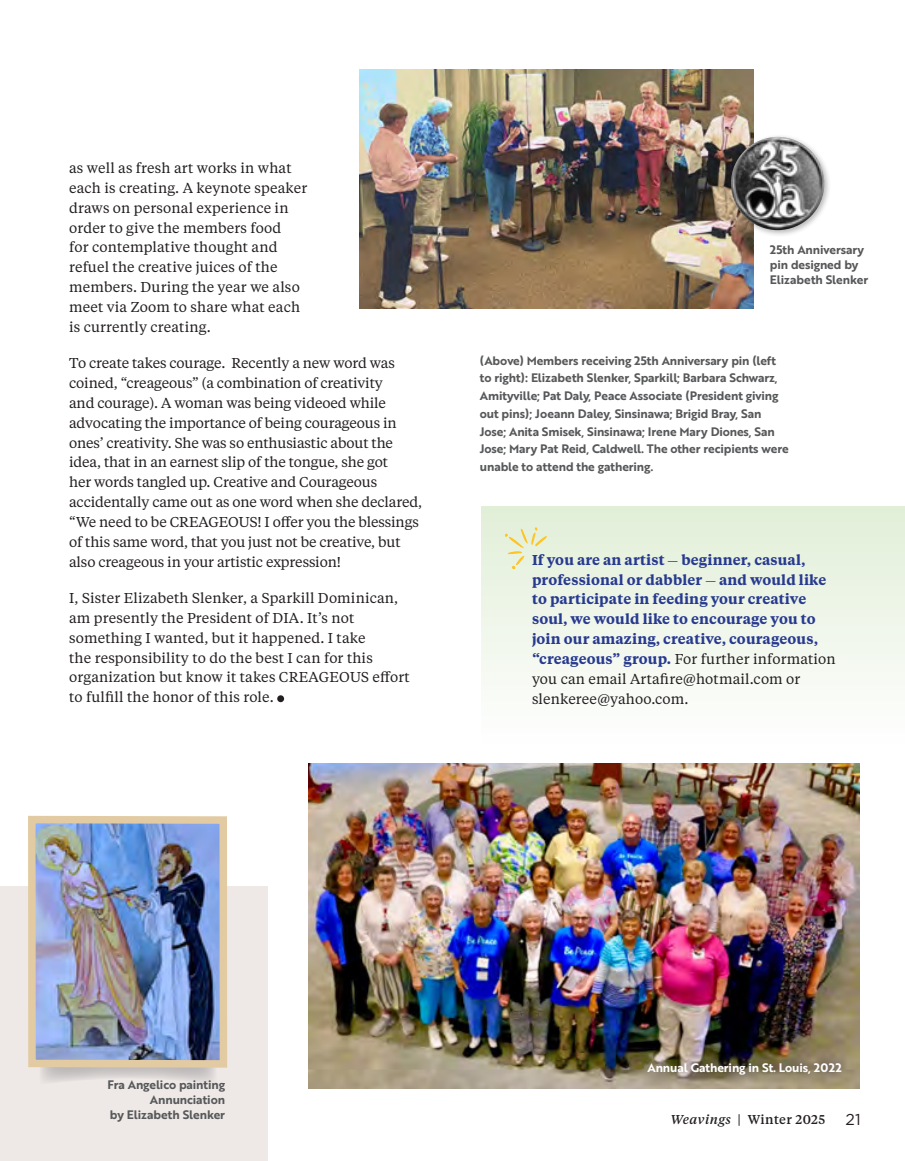
<style>
.page{position:relative;width:905px;height:1161px;background:#fff}
.page>*{position:absolute;margin:0;border:0;box-sizing:border-box;transform-origin:0 0}
.t1{font:15.75px "Gotham";color:#231f20}
.t2{font:14.25px/20px "Tiempos Text";color:#231f20}
.t3{font:600 14.25px/20px "Tiempos Text";letter-spacing:.01em;color:#273a8f}
.t4{font:500 12.75px "Tiempos Text";letter-spacing:.03em;color:#231f20}
.t5{font:12px/17.7px "Brother 1816 Bold";letter-spacing:-.01em;color:#57585a}
.t6{font:12px "Brother 1816 Bold";letter-spacing:-.01em;color:#fff}
.s1{font-family:"Chaparral Pro";font-weight:400;font-style:italic}
.s2{font-weight:400;color:#231f20}
.s3{font-style:italic}
</style>
<div class="page">
<div style="left:482px;top:506px;width:422px;height:238px;background:linear-gradient(to bottom,#e1efd7,#fefefe)"></div>
<div style="left:0;top:887px;width:268px;height:274px;background:#eee9e7"></div>
<div style="left:277px;top:695px;width:7px;height:7px;background:#231f20;border-radius:50%"></div>
<img style="left:360px;top:69px;width:393px;height:240px">
<img style="left:308px;top:764px;width:551px;height:325px">
<div style="left:728px;top:134px;width:104px;height:104px;background:#231f20;opacity:.32"></div>
<img style="left:731px;top:137px;width:93px;height:93px;border-radius:47px">
<div style="left:634px;top:1048px;width:221px;height:40px;background:#231f20;opacity:.75"></div>
<svg style="left:41px;top:1071px;width:174px;height:11px"></svg>
<img style="left:24px;top:815px;width:207px;height:256px">
<svg style="left:505px;top:527px;width:42px;height:43px;background:#e8ecca"></svg>
<p class="t2" style="left:69px;top:157px;width:239px">as well as fresh art works in what each is creating. A keynote speaker draws on personal experience in order to give the members food<br>for contemplative thought and refuel the creative juices of the members. During the year we also meet via Zoom to share what each is currently creating.</p>
<p class="t2" style="left:69px;top:352px;width:354px">To create takes courage. Recently a new word was coined, “creageous” (a combination of creativity<br>and courage). A woman was being videoed while advocating the importance of being courageous in ones’ creativity. She was so enthusiastic about the idea, that in an earnest slip of the tongue, she got<br>her words tangled up. Creative and Courageous accidentally came out as one word when she declared, “We need to be CREAGEOUS! I offer you the blessings of this same word, that you just not be creative, but also creageous in your artistic expression!</p>
<p class="t2" style="left:69px;top:587px;width:342px">I, Sister Elizabeth Slenker, a Sparkill Dominican, am presently the President of DIA. It’s not something I wanted, but it happened. I take<br>the responsibility to do the best I can for this organization but know it takes CREAGEOUS effort to fulfill the honor of this role.</p>
<p class="t5" style="left:770px;top:242px;width:100px;line-height:15px">25th Anniversary pin designed by<br>Elizabeth Slenker</p>
<p class="t5" style="left:480px;top:351px;width:310px">(Above) Members receiving 25th Anniversary pin (left to right): Elizabeth Slenker, Sparkill; Barbara Schwarz, Amityville; Pat Daly, Peace Associate (President giving out pins); Joeann Daley, Sinsinawa; Brigid Bray, San Jose; Anita Smisek, Sinsinawa; Irene Mary Diones, San Jose; Mary Pat Reid, Caldwell. The other recipients were unable to attend the gathering.</p>
<p class="t3" style="left:532px;top:549px;width:305px">If you are an artist <span class="s1">-</span> beginner, casual, professional or dabbler <span class="s1">-</span> and would like to participate in feeding your creative soul, we would like to encourage you to join our amazing, creative, courageous, “creageous” group. <span class="s2">For further information you can email Artafire@hotmail.com or slenkeree@yahoo.com.</span></p>
<p class="t5" style="left:108px;top:1077px;width:119px;line-height:15px;text-align:right">Fra Angelico painting<br>Annunciation<br>by Elizabeth Slenker</p>
<p class="t6" style="left:647px;top:1058px;width:196px">Annual Gathering in St. Louis, 2022</p>
<p class="t4" style="left:670px;top:1111px;width:156px"><span class="s3">Weavings</span> | Winter 2025</p>
<p class="t1" style="left:845px;top:1109px;width:17px">21</p>
</div>
